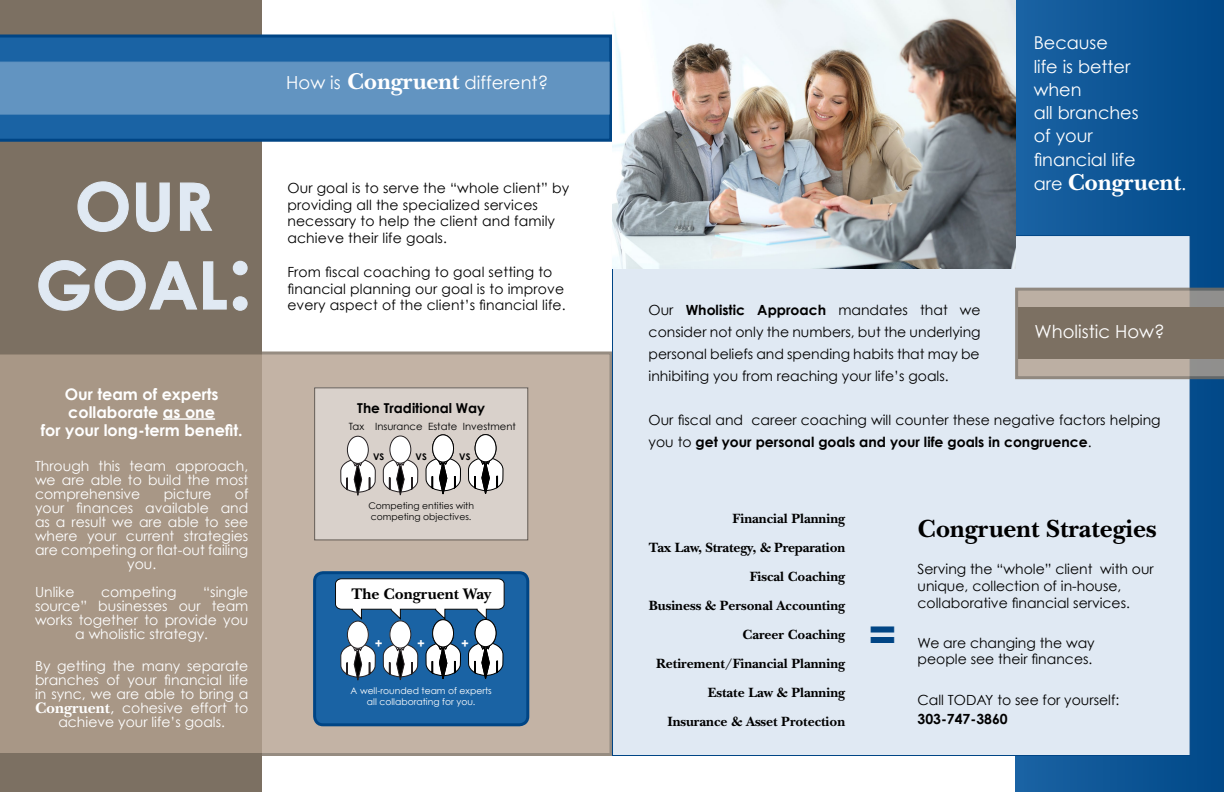
<style>
.page{position:relative;width:1224px;height:792px;background:#fff}
.page>*{position:absolute;margin:0;border:0;box-sizing:border-box;transform-origin:0 0}
.t1{font:700 65.7px/78.8px "Century Gothic";color:#e0e9f3;text-align:center}
.t2{font:700 48px "Century Gothic";color:#004585}
.t3{font:700 26px "New Baskerville";color:#000}
.t4{font:700 24.2px "New Baskerville";color:#fff}
.t5{font:18px "Century Gothic";color:#fff}
.t6{font:17.7px/23.3px "Century Gothic";color:#fff}
.t7{font:700 16px/18px "Century Gothic";color:#fff;text-align:center}
.t8{font:700 16px "New Baskerville";color:#000}
.t9{font:14px/16.8px "Century Gothic";color:#000}
.t10{font:14px/14px "Century Gothic";color:#fff;text-align:justify}
.t11{font:700 14px/29px "New Baskerville";color:#000;text-align:right}
.t12{font:700 14px "Century Gothic";color:#000}
.t13{font:700 13.6px "Century Gothic";color:#000}
.t14{font:700 13px "Century Gothic";color:#fff}
.t15{font:10px "Century Gothic";color:#000}
.t16{font:9.2px/11px "Century Gothic";color:#fff;text-align:center}
.t17{font:9.2px/11px "Century Gothic";color:#000}
.t18{font:700 9.2px "Century Gothic";color:#000}
.s1{font-size:87.5px}
.s2{font-family:"New Baskerville";font-weight:700;font-size:16px}
.s3{font-size:16px}
.s4{font-family:"New Baskerville";font-weight:700;font-size:24px}
.s5{font-family:"Century Gothic";font-weight:400;font-size:17.7px}
.s6{font-family:"Century Gothic";font-weight:400;font-size:18.6px}
.s7{font-weight:700}
</style>
<div class="page">
<div style="left:1015px;top:0;width:209px;height:792px;background:linear-gradient(to right,#1a63a4,#004888)"></div>
<div style="left:0;top:0;width:262px;height:792px;background:#7c7062"></div>
<svg style="left:0;top:34px;width:612px;height:108px"></svg>
<div style="left:0;top:62px;width:610px;height:53px;background:#6294c1"></div>
<svg style="left:0;top:351px;width:612px;height:405px;fill:#a89786"></svg>
<div style="left:315px;top:388px;width:213px;height:152px;background:#d9d1cb"></div>
<div style="left:315px;top:573px;width:213px;height:152px;background:#1a63a4;border-radius:9px"></div>
<div style="left:313px;top:571px;width:216px;height:155px;border:3px solid #004585;border-radius:9px"></div>
<div style="left:612px;top:235px;width:579px;height:521px;background:#e0e9f3;border:1px solid #004585"></div>
<svg style="left:340px;top:457px;width:36px;height:39px"></svg>
<div style="left:347px;top:436px;width:22px;height:28px;background:#fff;border-radius:50%"></div>
<div style="left:347px;top:436px;width:22px;height:28px;border:1px solid #241f21;border-radius:50%"></div>
<svg style="left:340px;top:640px;width:36px;height:41px"></svg>
<div style="left:347px;top:621px;width:22px;height:27px;background:#fff;border-radius:50%"></div>
<div style="left:347px;top:621px;width:22px;height:28px;border:1px solid #241f21;border-radius:50%"></div>
<svg style="left:383px;top:455px;width:36px;height:41px"></svg>
<svg style="left:383px;top:640px;width:36px;height:40px"></svg>
<div style="left:390px;top:436px;width:21px;height:27px;background:#fff;border-radius:50%"></div>
<div style="left:390px;top:621px;width:21px;height:27px;background:#fff;border-radius:50%"></div>
<div style="left:390px;top:436px;width:21px;height:28px;border:1px solid #241f21;border-radius:50%"></div>
<div style="left:390px;top:621px;width:21px;height:27px;border:1px solid #241f21;border-radius:50%"></div>
<svg style="left:425px;top:455px;width:36px;height:40px"></svg>
<svg style="left:425px;top:640px;width:36px;height:39px"></svg>
<svg style="left:468px;top:454px;width:36px;height:40px"></svg>
<svg style="left:468px;top:639px;width:36px;height:40px"></svg>
<div style="left:475px;top:435px;width:21px;height:27px;background:#fff;border-radius:50%"></div>
<div style="left:475px;top:434px;width:21px;height:28px;border:1px solid #000;border-radius:50%"></div>
<div style="left:475px;top:619px;width:21px;height:28px;background:#fff;border-radius:50%"></div>
<div style="left:475px;top:619px;width:21px;height:28px;border:1px solid #000;border-radius:50%"></div>
<div style="left:433px;top:435px;width:21px;height:27px;background:#fff;border-radius:50%"></div>
<div style="left:432px;top:434px;width:22px;height:28px;border:1px solid #000;border-radius:50%"></div>
<div style="left:433px;top:620px;width:21px;height:27px;background:#fff;border-radius:50%"></div>
<div style="left:432px;top:619px;width:22px;height:28px;border:1px solid #000;border-radius:50%"></div>
<svg style="left:335px;top:578px;width:170px;height:42px"></svg>
<hr style="left:163px;top:418px;width:52px;height:2px;background:#fff">
<svg style="left:77px;top:181px;width:52px;height:51px"></svg>
<svg style="left:136px;top:182px;width:34px;height:50px"></svg>
<svg style="left:179px;top:182px;width:34px;height:49px"></svg>
<svg style="left:38px;top:260px;width:210px;height:51px"></svg>
<img style="left:612px;top:0;width:403px;height:269px">
<svg style="left:1015px;top:288px;width:209px;height:91px"></svg>
<div style="left:1018px;top:307px;width:206px;height:52px;background:#7c7062"></div>
<h1 class="t1" style="left:36px;top:165px;width:219px">OUR<br>GOAL<span class="s1">:</span></h1>
<p class="t7" style="left:41px;top:384px;width:203px">Our team of experts collaborate as one<br>for your long-term benefit.</p>
<p class="t10" style="left:35px;top:458px;width:215px">Through this team approach, we are able to build the most comprehensive</p>
<p class="t10" style="left:164px;top:486px;width:49px">picture</p>
<p class="t10" style="left:235px;top:486px;width:15px">of</p>
<p class="t10" style="left:35px;top:500px;width:215px">your finances available and</p>
<p class="t10" style="left:35px;top:514px;width:215px">as a result we are able to see</p>
<p class="t10" style="left:35px;top:528px;width:215px">where your current strategies</p>
<p class="t10" style="left:35px;top:542px;width:215px">are competing or flat-out failing</p>
<p class="t10" style="left:127px;top:556px;width:31px">you.</p>
<p class="t10" style="left:35px;top:584px;width:41px">Unlike</p>
<p class="t10" style="left:101px;top:584px;width:77px">competing</p>
<p class="t10" style="left:203px;top:584px;width:47px">“single</p>
<p class="t10" style="left:35px;top:598px;width:215px">source” businesses our team</p>
<p class="t10" style="left:35px;top:612px;width:215px">works together to provide you</p>
<p class="t10" style="left:75px;top:626px;width:134px">a wholistic strategy.</p>
<p class="t10" style="left:35px;top:658px;width:215px;text-align:center">By getting the many separate branches of your financial life in sync, we are able to bring a<br><span class="s2">Congruent</span><span class="s3">,</span> cohesive effort to achieve your life’s goals.</p>
<p class="t5" style="left:286px;top:72px;width:264px">How is <span class="s4">Congruent</span> different?</p>
<p class="t9" style="left:287px;top:179px;width:283px">Our goal is to serve the “whole client” by providing all the specialized services necessary to help the client and family achieve their life goals.</p>
<p class="t9" style="left:287px;top:263px;width:280px">From fiscal coaching to goal setting to financial planning our goal is to improve every aspect of the client’s financial life.</p>
<p class="t13" style="left:357px;top:399px;width:129px">The Traditional Way</p>
<p class="t15" style="left:349px;top:420px;width:169px">Tax Insurance Estate Investment</p>
<p class="t18" style="left:373px;top:451px;width:13px">VS</p>
<p class="t18" style="left:416px;top:451px;width:13px">VS</p>
<p class="t18" style="left:459px;top:451px;width:13px">VS</p>
<p class="t17" style="left:368px;top:500px;width:107px">Competing entities with competing objectives.</p>
<p class="t8" style="left:352px;top:584px;width:141px">The Congruent Way</p>
<p class="t14" style="left:375px;top:635px;width:9px">+</p>
<p class="t14" style="left:417px;top:635px;width:9px">+</p>
<p class="t14" style="left:461px;top:635px;width:9px">+</p>
<p class="t16" style="left:351px;top:685px;width:143px">A well-rounded team of experts all collaborating for you.</p>
<p class="t6" style="left:1034px;top:31px;width:106px">Because<br>life is better when<br>all branches of your financial life</p>
<h3 class="t4" style="left:1034px;top:168px;width:154px"><span class="s5">are</span> Congruent<span class="s6">.</span></h3>
<p class="t9" style="left:649px;top:299px;width:334px;line-height:22px;text-align:justify">Our <span class="s7">Wholistic Approach</span> mandates that we consider not only the numbers, but the underlying personal beliefs and spending habits that may be inhibiting you from reaching your life’s goals.</p>
<p class="t9" style="left:649px;top:409px;width:514px;line-height:22px">Our fiscal and career coaching will counter these negative factors helping you to <span class="s7">get your personal goals and your life goals in congruence</span>.</p>
<p class="t5" style="left:1034px;top:321px;width:132px">Wholistic How?</p>
<p class="t11" style="left:649px;top:504px;width:198px">Financial Planning<br>Tax Law, Strategy, &amp; Preparation<br>Fiscal Coaching<br>Business &amp; Personal Accounting<br>Career Coaching<br>Retirement/Financial Planning<br>Estate Law &amp; Planning<br>Insurance &amp; Asset Protection</p>
<h3 class="t3" style="left:918px;top:514px;width:240px">Congruent Strategies</h3>
<p class="t9" style="left:918px;top:561px;width:238px">Serving the “whole” client with our unique, collection of in-house, collaborative financial services.</p>
<p class="t9" style="left:918px;top:634px;width:179px">We are changing the way people see their finances.</p>
<p class="t9" style="left:918px;top:692px;width:203px">Call TODAY to see for yourself:</p>
<p class="t12" style="left:918px;top:710px;width:92px">303-747-3860</p>
<h2 class="t2" style="left:868px;top:604px;width:30px">=</h2>
</div>
